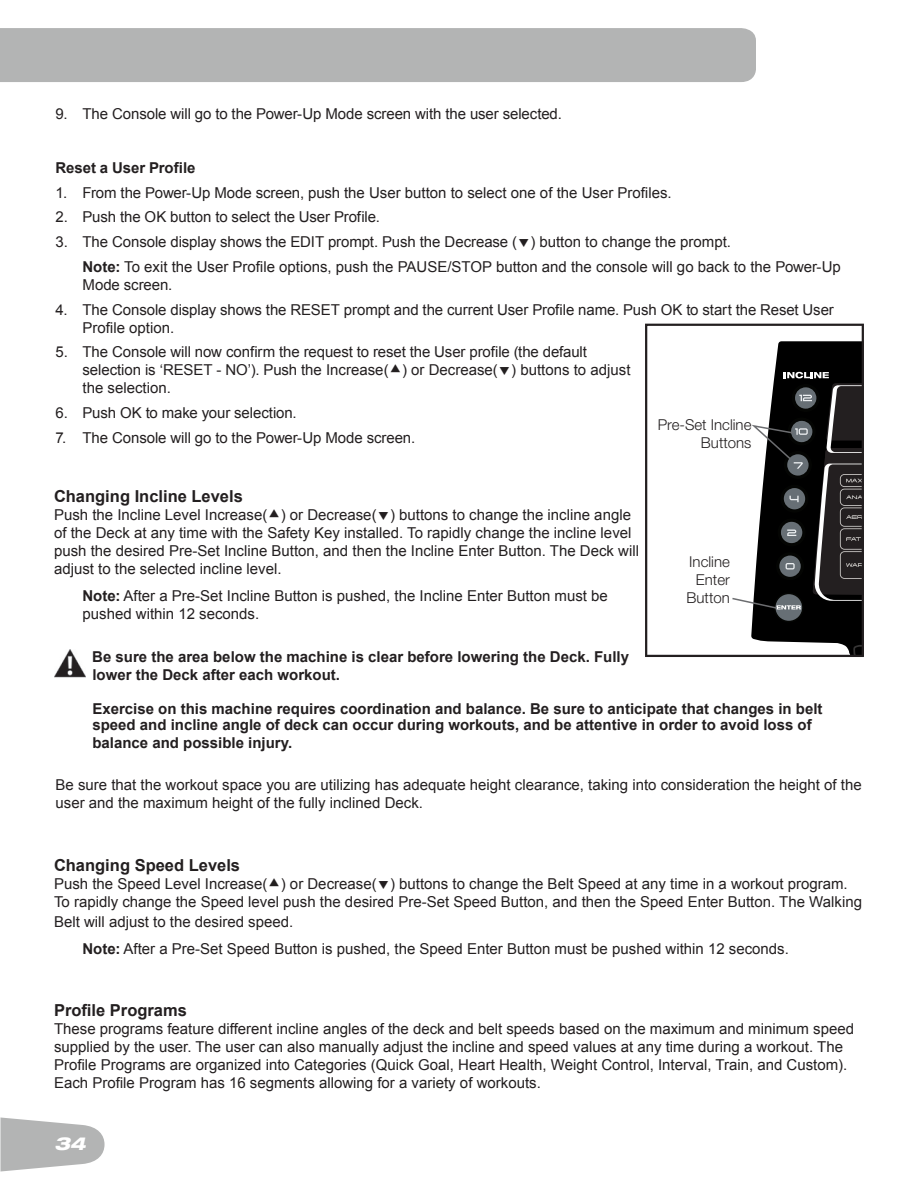
<style>
.page{position:relative;width:918px;height:1188px;background:#fff}
.page>*{position:absolute;margin:0;border:0;box-sizing:border-box;transform-origin:0 0}
.t1{font:italic 800 expanded 18px "Helvetica Neue";color:#fff}
.t2{font:700 16.5px "Arial";color:#231f20}
.t3{font:15px/18px "Arial";color:#231f20}
.t4{font:700 15px/18px "Arial";color:#231f20}
.t5{font:300 15px/18px "Helvetica Neue";color:#231f20;text-align:right}
.s1{font-weight:700}
</style>
<div class="page">
<div style="left:0;top:28px;width:756px;height:54px;background:#b3b4b4"></div>
<svg style="left:0;top:1118px;width:105px;height:54px"></svg>
<img style="left:54px;top:649px;width:32px;height:29px">
<svg style="left:645px;top:324px;width:219px;height:333px"></svg>
<svg style="left:732px;top:341px;width:132px;height:315px"></svg>
<p class="t3" style="left:56px;top:105px;width:508px">9. The Console will go to the Power-Up Mode screen with the user selected.</p>
<p class="t4" style="left:56px;top:159px;width:142px">Reset a User Profile</p>
<p class="t3" style="left:56px;top:184px;width:618px">1. From the Power-Up Mode screen, push the User button to select one of the User Profiles.</p>
<p class="t3" style="left:56px;top:208px;width:326px">2. Push the OK button to select the User Profile.</p>
<p class="t3" style="left:82px;top:230px;width:760px;line-height:24.8px;text-indent:-27px">3. The Console display shows the EDIT prompt. Push the Decrease ( ) button to change the prompt.<br><span class="s1">Note:</span> To exit the User Profile options, push the PAUSE/STOP button and the console will go back to the Power-Up</p>
<p class="t3" style="left:83px;top:276px;width:91px">Mode screen.</p>
<p class="t3" style="left:83px;top:301px;width:753px;text-indent:-27px">4. The Console display shows the RESET prompt and the current User Profile name. Push OK to start the Reset User<br>Profile option.</p>
<p class="t3" style="left:83px;top:343px;width:549px;text-indent:-27px">5. The Console will now confirm the request to reset the User profile (the default selection is ‘RESET - NO’). Push the Increase( ) or Decrease( ) buttons to adjust the selection.</p>
<p class="t3" style="left:56px;top:404px;width:243px">6. Push OK to make your selection.</p>
<p class="t3" style="left:56px;top:429px;width:361px">7. The Console will go to the Power-Up Mode screen.</p>
<p class="t5" style="left:658px;top:415px;width:95px">Pre-Set Incline<br>Buttons</p>
<p class="t2" style="left:54px;top:486px;width:190px">Changing Incline Levels</p>
<p class="t3" style="left:54px;top:506px;width:587px">Push the Incline Level Increase( ) or Decrease( ) buttons to change the incline angle of the Deck at any time with the Safety Key installed. To rapidly change the incline level push the desired Pre-Set Incline Button, and then the Incline Enter Button. The Deck will adjust to the selected incline level.</p>
<p class="t3" style="left:82px;top:587px;width:527px"><span class="s1">Note:</span> After a Pre-Set Incline Button is pushed, the Incline Enter Button must be pushed within 12 seconds.</p>
<p class="t4" style="left:92px;top:648px;width:538px">Be sure the area below the machine is clear before lowering the Deck. Fully lower the Deck after each workout.</p>
<p class="t4" style="left:92px;top:701px;width:732px;line-height:15.8px">Exercise on this machine requires coordination and balance. Be sure to anticipate that changes in belt speed and incline angle of deck can occur during workouts, and be attentive in order to avoid loss of</p>
<p class="t4" style="left:92px;top:734px;width:201px">balance and possible injury.</p>
<p class="t3" style="left:56px;top:776px;width:808px">Be sure that the workout space you are utilizing has adequate height clearance, taking into consideration the height of the user and the maximum height of the fully inclined Deck.</p>
<p class="t5" style="left:687px;top:552px;width:45px">Incline<br>Enter<br>Button</p>
<p class="t2" style="left:54px;top:854px;width:188px">Changing Speed Levels</p>
<p class="t3" style="left:54px;top:875px;width:810px">Push the Speed Level Increase( ) or Decrease( ) buttons to change the Belt Speed at any time in a workout program.<br>To rapidly change the Speed level push the desired Pre-Set Speed Button, and then the Speed Enter Button. The Walking</p>
<p class="t3" style="left:82px;top:908px;width:708px;line-height:27px;text-indent:-28px">Belt will adjust to the desired speed.<br><span class="s1">Note:</span> After a Pre-Set Speed Button is pushed, the Speed Enter Button must be pushed within 12 seconds.</p>
<p class="t2" style="left:54px;top:999px;width:134px">Profile Programs</p>
<p class="t3" style="left:54px;top:1020px;width:802px">These programs feature different incline angles of the deck and belt speeds based on the maximum and minimum speed supplied by the user. The user can also manually adjust the incline and speed values at any time during a workout. The Profile Programs are organized into Categories (Quick Goal, Heart Health, Weight Control, Interval, Train, and Custom).<br>Each Profile Program has 16 segments allowing for a variety of workouts.</p>
<p class="t1" style="left:54px;top:1132px;width:33px">34</p>
</div>
